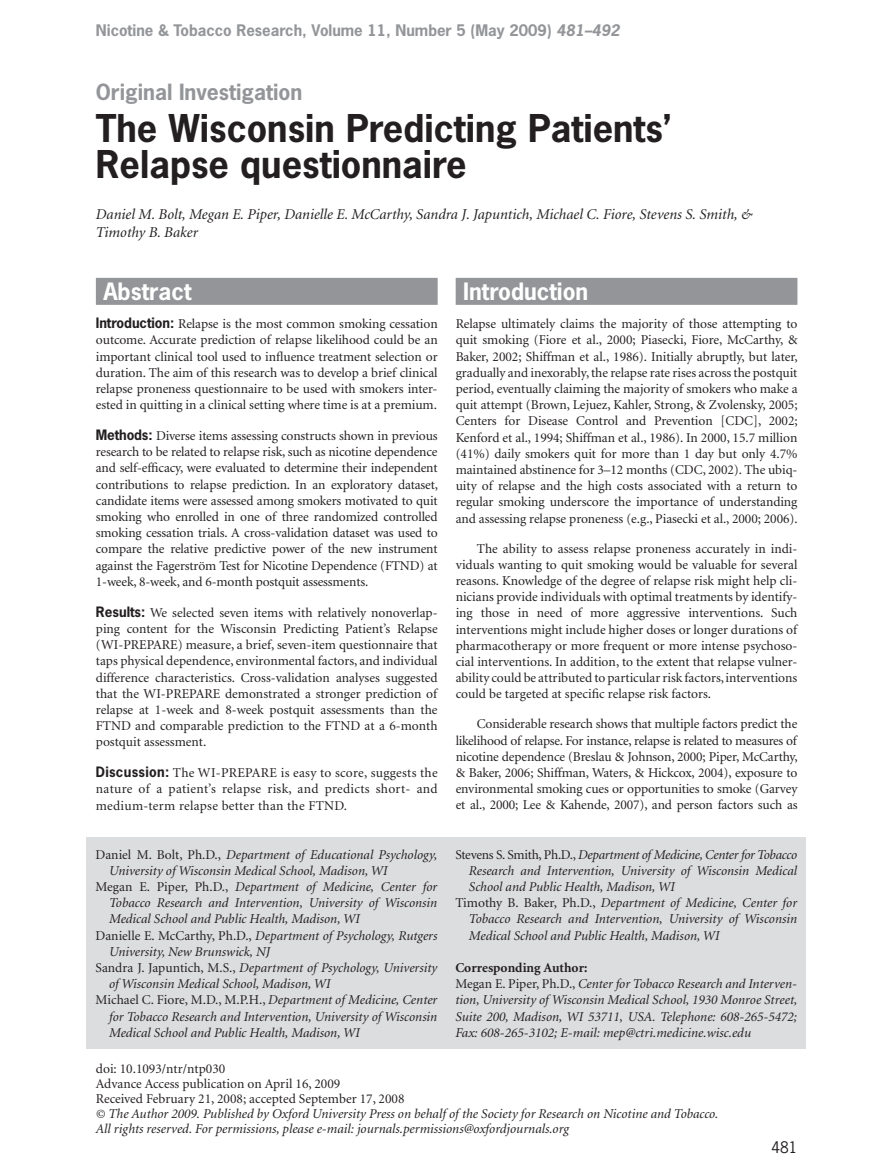
<style>
.page{position:relative;width:893px;height:1173px;background:#fff}
.page>*{position:absolute;margin:0;border:0;box-sizing:border-box;transform-origin:0 0}
.t1{font:700 36px/36px "News Gothic";color:#231f20}
.t2{font:700 22.5px "News Gothic";color:#fff}
.t3{font:700 21px "News Gothic";color:#939598}
.t4{font:italic 15px/18px "Minion";color:#231f20}
.t5{font:700 15px "News Gothic";color:#939598}
.t6{font:15px "News Gothic";color:#231f20}
.t7{font:13.5px/16.2px "Minion";color:#231f20;text-align:justify}
.t8{font:italic 13.5px/16.2px "Minion";color:#231f20}
.t9{font:italic 13.5px "Minion";letter-spacing:-.02em;color:#231f20}
.s1{font-style:italic}
.s2{font-family:"News Gothic";font-weight:700}
.s3{font-style:normal}
.s4{font-weight:700;font-style:normal}
</style>
<div class="page">
<div style="left:455px;top:278px;width:342px;height:27px;background:#939598"></div>
<div style="left:96px;top:278px;width:341px;height:27px;background:#939598"></div>
<div style="left:87px;top:837px;width:719px;height:212px;background:#dcdddf"></div>
<p class="t5" style="left:96px;top:24px;width:525px">Nicotine &amp; Tobacco Research, Volume 11, Number 5 (May 2009) <span class="s1">481–492</span></p>
<h3 class="t3" style="left:96px;top:84px;width:208px">Original Investigation</h3>
<h1 class="t1" style="left:96px;top:114px;width:576px">The Wisconsin Predicting Patients’<br>Relapse questionnaire</h1>
<p class="t4" style="left:96px;top:206px;width:658px">Daniel M. Bolt , Megan E. Piper , Danielle E. McCarthy , Sandra J. Japuntich , Michael C. Fiore , Stevens S. Smith , &amp;<br>Timothy B. Baker</p>
<h2 class="t2" style="left:103px;top:283px;width:90px">Abstract</h2>
<p class="t7" style="left:96px;top:317px;width:343px"><span class="s2">Introduction:</span> Relapse is the most common smoking cessation outcome. Accurate prediction of relapse likelihood could be an important clinical tool used to influence treatment selection or duration. The aim of this research was to develop a brief clinical relapse proneness questionnaire to be used with smokers inter&shy;ested in quitting in a clinical setting where time is at a premium.</p>
<p class="t7" style="left:96px;top:429px;width:343px"><span class="s2">Methods:</span> Diverse items assessing constructs shown in previous research to be related to relapse risk, such as nicotine dependence and self-efficacy, were evaluated to determine their independent contributions to relapse prediction. In an exploratory dataset, candidate items were assessed among smokers motivated to quit smoking who enrolled in one of three randomized controlled smoking cessation trials. A cross-validation dataset was used to compare the relative predictive power of the new instrument against the Fagerström Test for Nicotine Dependence (FTND) at 1-week, 8-week, and 6-month postquit assessments.</p>
<p class="t7" style="left:96px;top:605px;width:343px"><span class="s2">Results:</span> We selected seven items with relatively nonoverlap&shy;ping content for the Wisconsin Predicting Patient’s Relapse (WI-PREPARE) measure, a brief, seven-item questionnaire that taps physical dependence, environmental factors, and individual difference characteristics. Cross-validation analyses suggested that the WI-PREPARE demonstrated a stronger prediction of relapse at 1-week and 8-week postquit assessments than the FTND and comparable prediction to the FTND at a 6-month postquit assessment.</p>
<p class="t7" style="left:96px;top:766px;width:343px"><span class="s2">Discussion:</span> The WI-PREPARE is easy to score, suggests the nature of a patient’s relapse risk, and predicts short- and medium-term relapse better than the FTND.</p>
<p class="t8" style="left:96px;top:847px;width:343px"><span class="s3">Daniel M. Bolt , Ph.D.,</span> Department of Educational Psychology,</p>
<p class="t8" style="left:109px;top:863px;width:280px">University of Wisconsin Medical School, Madison, WI</p>
<p class="t8" style="left:96px;top:880px;width:343px"><span class="s3">Megan E. Piper, Ph.D.,</span> Department of Medicine, Center for</p>
<p class="t8" style="left:109px;top:896px;width:330px">Tobacco Research and Intervention, University of Wisconsin</p>
<p class="t8" style="left:109px;top:912px;width:252px">Medical School and Public Health, Madison, WI</p>
<p class="t8" style="left:96px;top:928px;width:343px"><span class="s3">Danielle E. McCarthy, Ph.D.,</span> Department of Psychology, Rutgers</p>
<p class="t8" style="left:109px;top:944px;width:163px">University, New Brunswick, NJ</p>
<p class="t8" style="left:96px;top:961px;width:343px"><span class="s3">Sandra J. Japuntich, M.S.,</span> Department of Psychology, University</p>
<p class="t8" style="left:109px;top:977px;width:223px">of Wisconsin Medical School, Madison, WI</p>
<p class="t7" style="left:96px;top:993px;width:343px">Michael C. Fiore, M.D., M.P.H., <span class="s1">Department of Medicine, Center</span></p>
<p class="t8" style="left:109px;top:1009px;width:330px">for Tobacco Research and Intervention, University of Wisconsin</p>
<p class="t8" style="left:109px;top:1025px;width:252px">Medical School and Public Health, Madison, WI</p>
<h2 class="t2" style="left:463px;top:283px;width:127px">Introduction</h2>
<p class="t7" style="left:455px;top:317px;width:343px">Relapse ultimately claims the majority of those attempting to quit smoking ( Fiore et al., 2000 ; Piasecki, Fiore, McCarthy, &amp; Baker, 2002 ; Shiffman et al., 1986 ). Initially abruptly, but later, gradually and inexorably, the relapse rate rises across the postquit period, eventually claiming the majority of smokers who make a quit attempt ( Brown, Lejuez, Kahler, Strong, &amp; Zvolensky, 2005 ; Centers for Disease Control and Prevention [CDC], 2002 ; Kenford et al., 1994 ; Shiffman et al., 1986 ). In 2000, 15.7 million (41%) daily smokers quit for more than 1 day but only 4.7% maintained abstinence for 3 – 12 months ( CDC, 2002 ). The ubiq&shy;uity of relapse and the high costs associated with a return to regular smoking underscore the importance of understanding and assessing relapse proneness (e.g., Piasecki et al., 2000 ; 2006 ).</p>
<p class="t7" style="left:455px;top:541px;width:343px;text-indent:21px">The ability to assess relapse proneness accurately in indi&shy;viduals wanting to quit smoking would be valuable for several reasons. Knowledge of the degree of relapse risk might help cli&shy;nicians provide individuals with optimal treatments by identify&shy;ing those in need of more aggressive interventions. Such interventions might include higher doses or longer durations of pharmacotherapy or more frequent or more intense psychoso&shy;cial interventions. In addition, to the extent that relapse vulner&shy;ability could be attributed to particular risk factors, interventions could be targeted at specific relapse risk factors.</p>
<p class="t7" style="left:455px;top:717px;width:343px;text-indent:21px">Considerable research shows that multiple factors predict the likelihood of relapse. For instance, relapse is related to measures of nicotine dependence ( Breslau &amp; Johnson, 2000 ; Piper, McCarthy, &amp; Baker, 2006 ; Shiffman, Waters, &amp; Hickcox, 2004 ), exposure to environmental smoking cues or opportunities to smoke ( Garvey et al., 2000 ; Lee &amp; Kahende, 2007 ), and person factors such as</p>
<p class="t9" style="left:455px;top:849px;width:343px"><span class="s3">Stevens S. Smith, Ph.D.,</span> Department of Medicine, Center for Tobacco</p>
<p class="t8" style="left:469px;top:863px;width:330px">Research and Interven tion, University of Wisconsin Medical</p>
<p class="t8" style="left:469px;top:880px;width:207px">School and Public Health, Madison, WI</p>
<p class="t8" style="left:455px;top:896px;width:343px"><span class="s3">Timothy B. Baker, Ph.D.,</span> Department of Medicine, Center for</p>
<p class="t8" style="left:469px;top:912px;width:330px">Tobacco Research and Interven tion, University of Wisconsin</p>
<p class="t8" style="left:469px;top:928px;width:252px">Medical School and Public Health, Madison, WI</p>
<p class="t8" style="left:455px;top:961px;width:343px"><span class="s4">Corresponding Author:<br></span><span class="s3">Megan E. Piper, Ph.D.,</span> Center for Tobacco Research and Interven&shy;tion, University of Wisconsin Medical School, 1930 Monroe Street, Suite 200, Madison, WI 53711, USA. Telephone: 608-265-5472; Fax: 608-265-3102; E-mail: mep@ctri.medicine.wisc.edu</p>
<p class="t7" style="left:96px;top:1062px;width:310px;line-height:15px;text-align:left">doi: 10.1093/ntr/ntp030<br>Advance Access publication on April 16, 2009<br>Received February 21, 2008 ; accepted September 17, 2008</p>
<p class="t8" style="left:96px;top:1107px;width:624px;line-height:15px">© The Author 2009. Published by Oxford University Press on behalf of the Society for Research on Nicotine and Tobacco.<br>All rights reserved. For permissions, please e-mail: journals.permissions@oxfordjournals.org</p>
<p class="t6" style="left:771px;top:1141px;width:27px">481</p>
</div>
